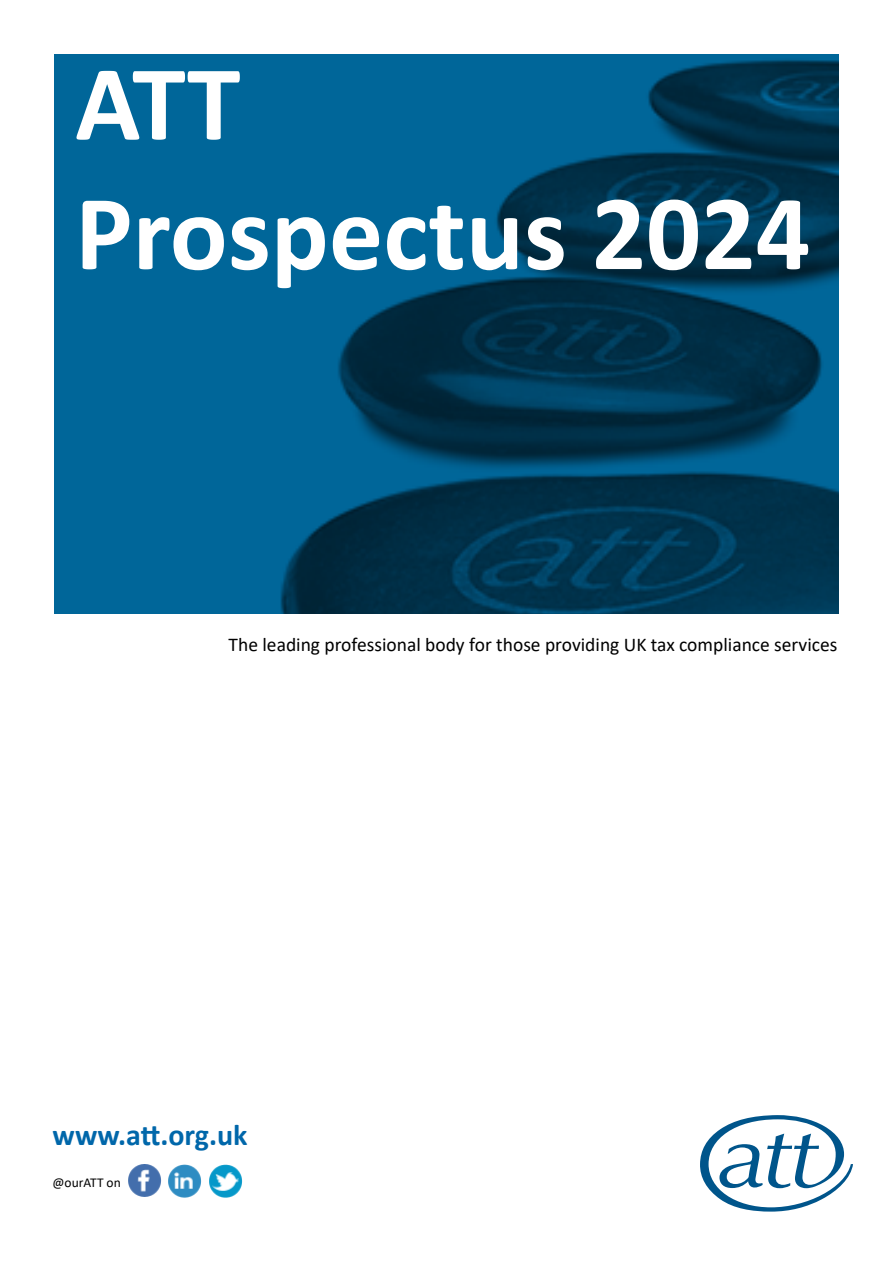
<style>
.page{position:relative;width:893px;height:1263px;background:#fff}
.page>*{position:absolute;margin:0;border:0;box-sizing:border-box;transform-origin:0 0}
.t1{font:700 108px "Calibri";color:#fff}
.t2{font:700 30px "Calibri";color:#0067aa}
.Main_body_text{font:19.5px "Calibri";color:#000}
.t3{font:13.5px "Calibri";color:#000}
</style>
<div class="page">
<img style="left:54px;top:54px;width:785px;height:559px">
<svg style="left:700px;top:1115px;width:153px;height:96px"></svg>
<img style="left:128px;top:1164px;width:33px;height:32px">
<img style="left:169px;top:1164px;width:33px;height:33px">
<img style="left:209px;top:1164px;width:33px;height:33px">
<p class="t1" style="left:75px;top:27px;width:167px">ATT</p>
<p class="t1" style="left:75px;top:157px;width:737px">Prospectus 2024</p>
<p class="Main_body_text" style="left:229px;top:631px;width:610px">The leading professional body for those providing UK tax compliance services</p>
<p class="t2" style="left:52px;top:1114px;width:197px">www.att.org.uk</p>
<p class="t3" style="left:52px;top:1173px;width:70px">@ourATT on</p>
</div>
